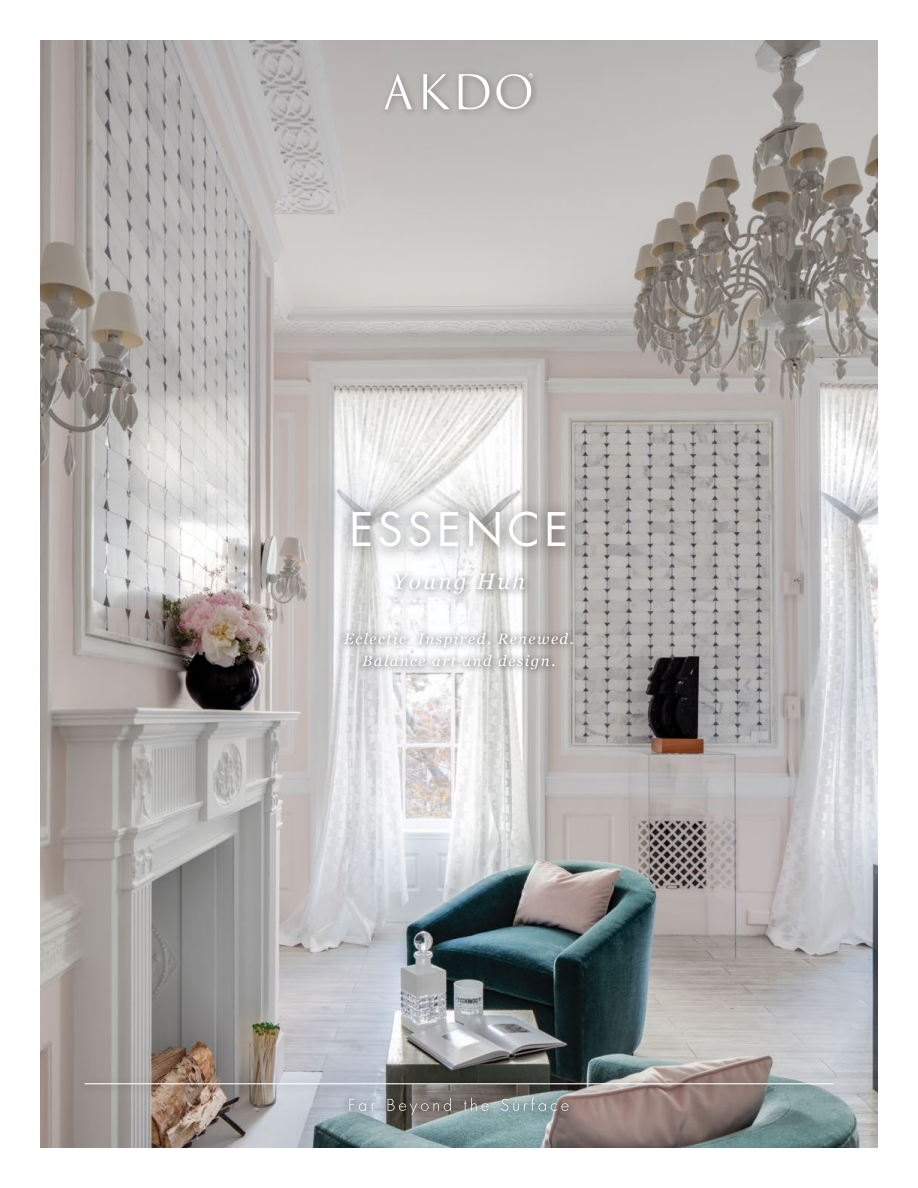
<style>
.page{position:relative;width:918px;height:1188px;background:#fff}
.page>*{position:absolute;margin:0;border:0;box-sizing:border-box;transform-origin:0 0}
.t1{font:45px "Futura LT";letter-spacing:.1em;color:#fff}
.t2{font:italic 22.5px "Georgia";letter-spacing:.1em;color:#fff}
.t3{font:italic 15px/22.5px "Georgia";letter-spacing:.1em;color:#fff;text-align:center}
</style>
<div class="page">
<img style="left:40px;top:40px;width:838px;height:1108px">
<div style="left:79px;top:1076px;width:763px;height:18px;background:#000;opacity:.38"></div>
<hr style="left:85px;top:1083px;width:748px;height:1px;background:#fff">
<div style="left:341px;top:1090px;width:235px;height:33px;background:#000;opacity:.75"></div>
<div style="left:342px;top:1092px;width:21px;height:27px;background:#000;opacity:.38"></div>
<svg style="left:349px;top:1099px;width:17px;height:12px"></svg>
<svg style="left:372px;top:1103px;width:3px;height:8px"></svg>
<svg style="left:388px;top:1098px;width:63px;height:17px"></svg>
<svg style="left:464px;top:1098px;width:25px;height:13px"></svg>
<svg style="left:501px;top:1098px;width:68px;height:13px"></svg>
<div style="left:340px;top:499px;width:241px;height:64px;background:#000;opacity:.63"></div>
<div style="left:390px;top:567px;width:142px;height:36px;background:#000;opacity:.57"></div>
<div style="left:338px;top:626px;width:242px;height:50px;background:#000;opacity:.75"></div>
<div style="left:380px;top:68px;width:161px;height:50px;background:#b7b5b1"></div>
<svg style="left:385px;top:74px;width:27px;height:35px"></svg>
<svg style="left:423px;top:74px;width:26px;height:35px"></svg>
<svg style="left:459px;top:73px;width:30px;height:36px"></svg>
<svg style="left:496px;top:73px;width:37px;height:36px"></svg>
<h1 class="t1" style="left:349px;top:501px;width:221px">ESSENCE</h1>
<h2 class="t2" style="left:393px;top:565px;width:134px">Young Huh</h2>
<p class="t3" style="left:344px;top:627px;width:231px">Eclectic. Inspired. Renewed.<br>Balance art and design.</p>
</div>
